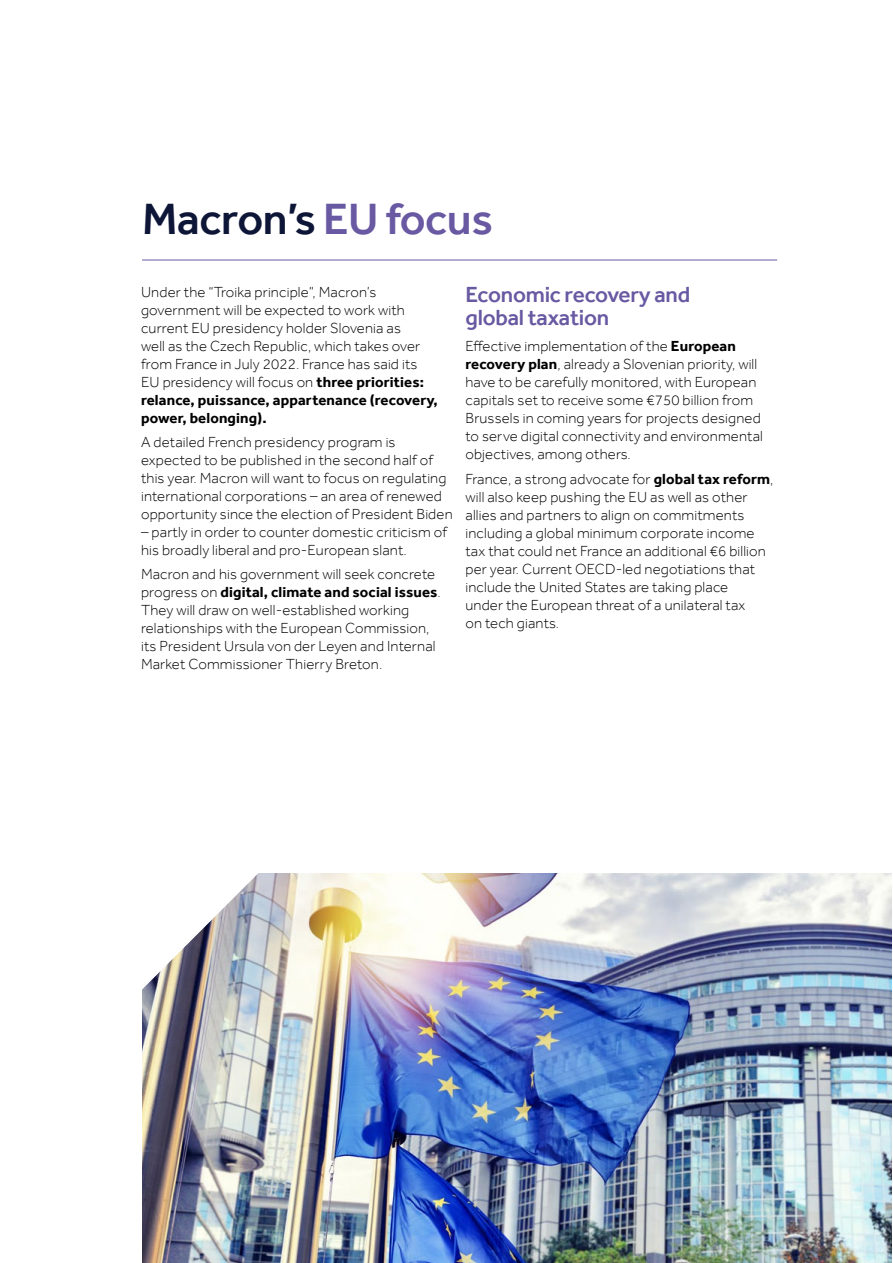
<style>
.page{position:relative;width:893px;height:1263px;background:#fff}
.page>*{position:absolute;margin:0;border:0;box-sizing:border-box;transform-origin:0 0}
.t1{font:500 45px "Effra";letter-spacing:-.01em;color:#0e1637}
.t2{font:500 22.5px/23.2px "Effra";letter-spacing:-.01em;color:#6859a2}
.t3{font:300 15px/18px "Effra";letter-spacing:.01em;color:#000}
.s1{color:#6859a2}
.s2{font-weight:700}
</style>
<div class="page">
<hr style="left:142px;top:260px;width:635px;height:1px;background:#6859a2">
<img style="left:142px;top:873px;width:749px;height:390px">
<svg style="left:142px;top:873px;width:117px;height:118px"></svg>
<h1 class="t1" style="left:142px;top:192px;width:352px">Macron’s <span class="s1">EU focus</span></h1>
<p class="t3" style="left:141px;top:282px;width:298px">Under the “Troika principle”, Macron’s government will be expected to work with current EU presidency holder Slovenia as<br>well as the Czech Republic, which takes over from France in July 2022. France has said its EU presidency will focus on <span class="s2">three priorities: relance, puissance, appartenance (recovery, power, belonging).</span></p>
<p class="t3" style="left:141px;top:433px;width:313px">A detailed French presidency program is expected to be published in the second half of this year. Macron will want to focus on regulating international corporations – an area of renewed opportunity since the election of President Biden</p>
<p class="t3" style="left:141px;top:523px;width:308px">– partly in order to counter domestic criticism of his broadly liberal and pro-European slant.</p>
<p class="t3" style="left:141px;top:565px;width:301px">Macron and his government will seek concrete progress on <span class="s2">digital, climate and social issues</span>.<br>They will draw on well-established working relationships with the European Commission, its President Ursula von der Leyen and Internal Market Commissioner Thierry Breton.</p>
<h2 class="t2" style="left:465px;top:282px;width:226px">Economic recovery and global taxation</h2>
<p class="t3" style="left:465px;top:337px;width:299px">Effective implementation of the <span class="s2">European recovery plan</span>, already a Slovenian priority, will have to be carefully monitored, with European capitals set to receive some €750 billion from Brussels in coming years for projects designed to serve digital connectivity and environmental objectives, among others.</p>
<p class="t3" style="left:465px;top:470px;width:309px">France, a strong advocate for <span class="s2">global tax reform</span>, will also keep pushing the EU as well as other allies and partners to align on commitments including a global minimum corporate income tax that could net France an additional €6 billion per year. Current OECD-led negotiations that include the United States are taking place<br>under the European threat of a unilateral tax<br>on tech giants.</p>
</div>
